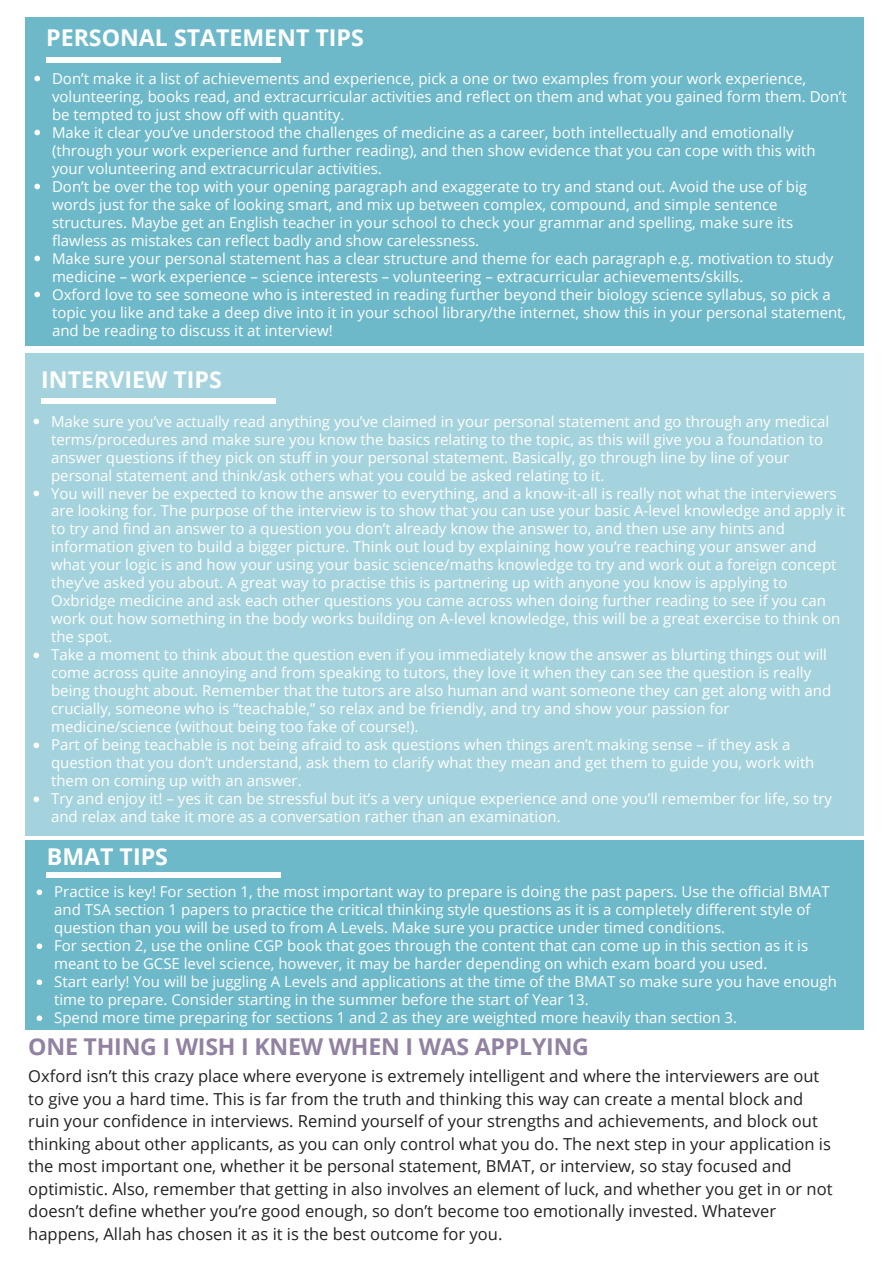
<style>
.page{position:relative;width:893px;height:1264px;background:#fff}
.page>*{position:absolute;margin:0;border:0;box-sizing:border-box;transform-origin:0 0}
.t1{font:700 23.1px "Open Sans";color:#fff}
.t2{font:700 23.1px "Open Sans";letter-spacing:-.01em;color:#9282a1}
.t3{font:16.5px/22.5px "Open Sans";color:#222}
.t4{font:15px/18px "Open Sans";color:#fff}
</style>
<div class="page">
<div style="left:25px;top:353px;width:838px;height:482px;background:#a5d3dd"></div>
<div style="left:41px;top:398px;width:234px;height:6px;background:#fff"></div>
<svg style="left:33px;top:418px;width:6px;height:6px"></svg>
<svg style="left:33px;top:490px;width:6px;height:6px"></svg>
<svg style="left:33px;top:652px;width:6px;height:6px"></svg>
<svg style="left:33px;top:742px;width:6px;height:6px"></svg>
<svg style="left:33px;top:796px;width:6px;height:6px"></svg>
<div style="left:25px;top:18px;width:838px;height:328px;background:#6eb9c9"></div>
<svg style="left:34px;top:76px;width:6px;height:5px"></svg>
<svg style="left:34px;top:130px;width:6px;height:5px"></svg>
<svg style="left:34px;top:184px;width:6px;height:5px"></svg>
<svg style="left:34px;top:256px;width:6px;height:5px"></svg>
<svg style="left:34px;top:292px;width:6px;height:5px"></svg>
<div style="left:46px;top:58px;width:234px;height:5px;background:#fff"></div>
<div style="left:26px;top:840px;width:838px;height:190px;background:#6eb9c9"></div>
<div style="left:47px;top:872px;width:234px;height:5px;background:#fff"></div>
<svg style="left:37px;top:889px;width:5px;height:6px"></svg>
<svg style="left:37px;top:943px;width:5px;height:6px"></svg>
<svg style="left:37px;top:979px;width:5px;height:6px"></svg>
<svg style="left:37px;top:1015px;width:5px;height:6px"></svg>
<p class="t1" style="left:46px;top:22px;width:319px">PERSONAL STATEMENT TIPS</p>
<p class="t4" style="left:52px;top:69px;width:796px">Don’t make it a list of achievements and experience, pick a one or two examples from your work experience, volunteering, books read, and extracurricular activities and reflect on them and what you gained form them. Don’t be tempted to just show off with quantity.</p>
<p class="t4" style="left:52px;top:123px;width:765px">Make it clear you’ve understood the challenges of medicine as a career, both intellectually and emotionally (through your work experience and further reading), and then show evidence that you can cope with this with your volunteering and extracurricular activities.</p>
<p class="t4" style="left:52px;top:177px;width:756px">Don’t be over the top with your opening paragraph and exaggerate to try and stand out. Avoid the use of big words just for the sake of looking smart, and mix up between complex, compound, and simple sentence structures. Maybe get an English teacher in your school to check your grammar and spelling, make sure its flawless as mistakes can reflect badly and show carelessness.</p>
<p class="t4" style="left:52px;top:249px;width:782px">Make sure your personal statement has a clear structure and theme for each paragraph e.g. motivation to study medicine – work experience – science interests – volunteering – extracurricular achievements/skills.</p>
<p class="t4" style="left:52px;top:285px;width:795px">Oxford love to see someone who is interested in reading further beyond their biology science syllabus, so pick a topic you like and take a deep dive into it in your school library/the internet, show this in your personal statement, and be reading to discuss it at interview!</p>
<p class="t1" style="left:41px;top:363px;width:182px">INTERVIEW TIPS</p>
<p class="t4" style="left:51px;top:411px;width:779px">Make sure you’ve actually read anything you’ve claimed in your personal statement and go through any medical terms/procedures and make sure you know the basics relating to the topic, as this will give you a foundation to answer questions if they pick on stuff in your personal statement. Basically, go through line by line of your personal statement and think/ask others what you could be asked relating to it.</p>
<p class="t4" style="left:51px;top:483px;width:795px">You will never be expected to know the answer to everything, and a know-it-all is really not what the interviewers are looking for. The purpose of the interview is to show that you can use your basic A-level knowledge and apply it to try and find an answer to a question you don’t already know the answer to, and then use any hints and information given to build a bigger picture. Think out loud by explaining how you’re reaching your answer and what your logic is and how your using your basic science/maths knowledge to try and work out a foreign concept they’ve asked you about. A great way to practise this is partnering up with anyone you know is applying to Oxbridge medicine and ask each other questions you came across when doing further reading to see if you can work out how something in the body works building on A-level knowledge, this will be a great exercise to think on the spot.</p>
<p class="t4" style="left:51px;top:645px;width:781px">Take a moment to think about the question even if you immediately know the answer as blurting things out will come across quite annoying and from speaking to tutors, they love it when they can see the question is really being thought about. Remember that the tutors are also human and want someone they can get along with and crucially, someone who is “teachable,” so relax and be friendly, and try and show your passion for medicine/science (without being too fake of course!).</p>
<p class="t4" style="left:51px;top:735px;width:764px">Part of being teachable is not being afraid to ask questions when things aren’t making sense – if they ask a question that you don’t understand, ask them to clarify what they mean and get them to guide you, work with them on coming up with an answer.</p>
<p class="t4" style="left:51px;top:789px;width:782px">Try and enjoy it! – yes it can be stressful but it’s a very unique experience and one you’ll remember for life, so try and relax and take it more as a conversation rather than an examination.</p>
<p class="t1" style="left:47px;top:840px;width:123px">BMAT TIPS</p>
<p class="t4" style="left:54px;top:882px;width:776px">Practice is key! For section 1, the most important way to prepare is doing the past papers. Use the official BMAT and TSA section 1 papers to practice the critical thinking style questions as it is a completely different style of question than you will be used to from A Levels. Make sure you practice under timed conditions.</p>
<p class="t4" style="left:54px;top:936px;width:755px">For section 2, use the online CGP book that goes through the content that can come up in this section as it is meant to be GCSE level science, however, it may be harder depending on which exam board you used.</p>
<p class="t4" style="left:54px;top:972px;width:784px">Start early! You will be juggling A Levels and applications at the time of the BMAT so make sure you have enough time to prepare. Consider starting in the summer before the start of Year 13.</p>
<p class="t4" style="left:54px;top:1008px;width:684px">Spend more time preparing for sections 1 and 2 as they are weighted more heavily than section 3.</p>
<p class="t2" style="left:28px;top:1030px;width:562px">ONE THING I WISH I KNEW WHEN I WAS APPLYING</p>
<p class="t3" style="left:28px;top:1064px;width:805px">Oxford isn’t this crazy place where everyone is extremely intelligent and where the interviewers are out to give you a hard time. This is far from the truth and thinking this way can create a mental block and ruin your confidence in interviews. Remind yourself of your strengths and achievements, and block out thinking about other applicants, as you can only control what you do. The next step in your application is the most important one, whether it be personal statement, BMAT, or interview, so stay focused and optimistic. Also, remember that getting in also involves an element of luck, and whether you get in or not doesn’t define whether you’re good enough, so don’t become too emotionally invested. Whatever happens, Allah has chosen it as it is the best outcome for you.</p>
</div>
